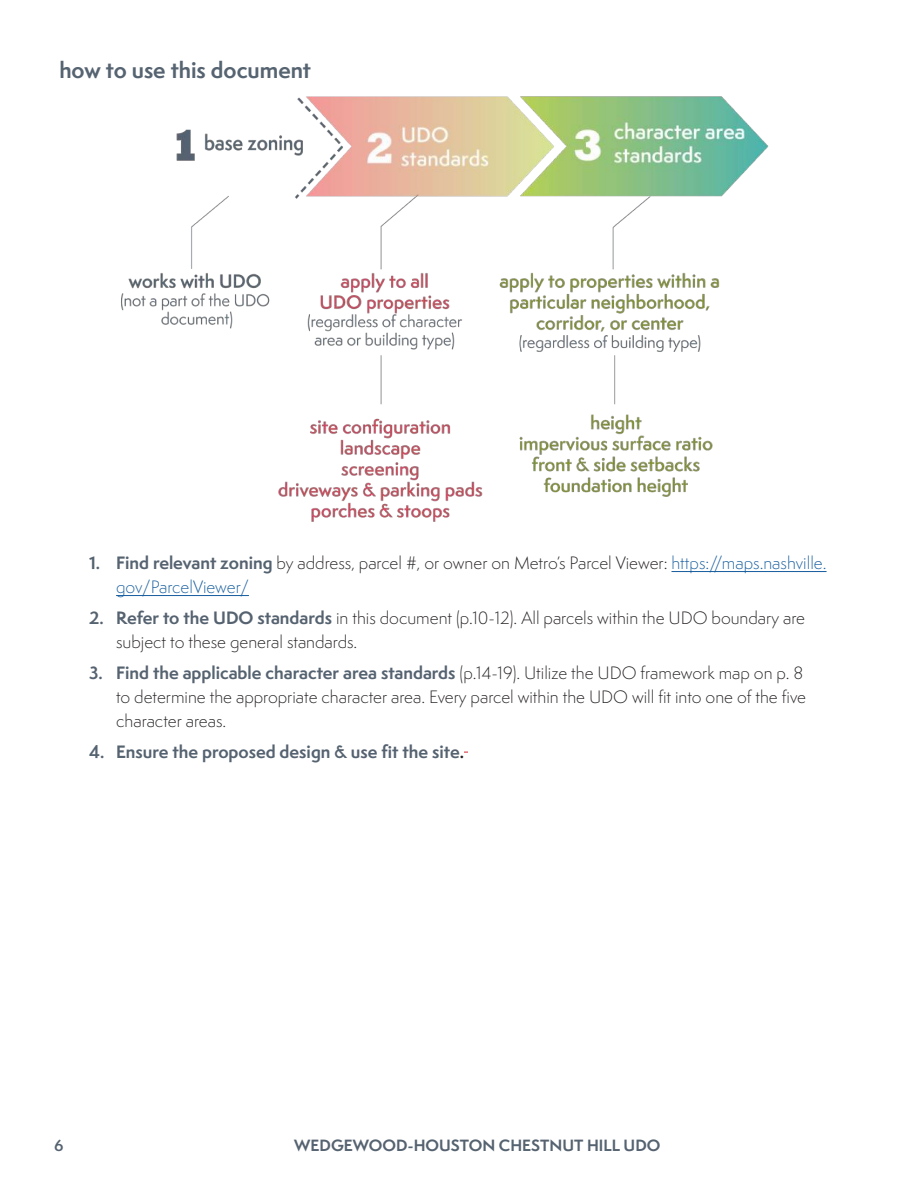
<style>
.page{position:relative;width:918px;height:1188px;background:#fff}
.page>*{position:absolute;margin:0;border:0;box-sizing:border-box;transform-origin:0 0}
._3_Subheading{font:700 21px "Semplicita Pro";color:#566371}
.t1{font:300 16.5px/24px "Semplicita Pro";color:#231f20}
.t2{font:700 16.5px "Semplicita Pro";color:#556270}
.t3{font:700 15px "Semplicita Pro";color:#556270}
.t4{font:600 15px "Semplicita Pro";color:#556270}
.s1{font-weight:700;color:#556270}
.s2{color:#175d9e}
.s3{color:#231f20}
</style>
<div class="page">
<hr style="left:671px;top:571px;width:156px;height:1px;background:#175d9e">
<hr style="left:116px;top:595px;width:133px;height:1px;background:#175d9e">
<img style="left:121px;top:96px;width:584px;height:426px">
<svg style="left:705px;top:96px;width:64px;height:355px"></svg>
<p class="_3_Subheading" style="left:59px;top:54px;width:253px">how to use this document</p>
<p class="t1" style="left:116px;top:551px;width:712px;text-indent:-27px"><span class="s1">1. Find relevant zoning</span> by address, parcel #, or owner on Metro’s Parcel Viewer: <span class="s2">https://maps.nashville. gov/ParcelViewer/</span></p>
<p class="t1" style="left:116px;top:606px;width:690px;text-indent:-27px"><span class="s1">2. Refer to the UDO standards</span> in this document (p.10-12). All parcels within the UDO boundary are subject to these general standards.</p>
<p class="t1" style="left:116px;top:661px;width:692px;text-indent:-27px"><span class="s1">3. Find the applicable character area standards</span> (p.14-19). Utilize the UDO framework map on p. 8 to determine the appropriate character area. Every parcel within the UDO will fit into one of the five character areas.</p>
<p class="t2" style="left:89px;top:739px;width:376px">4. Ensure the proposed design &amp; use fit the site<span class="s3">.</span></p>
<p class="t4" style="left:54px;top:1134px;width:11px">6</p>
<p class="t3" style="left:294px;top:1134px;width:368px">WEDGEWOOD-HOUSTON CHESTNUT HILL UDO</p>
</div>
